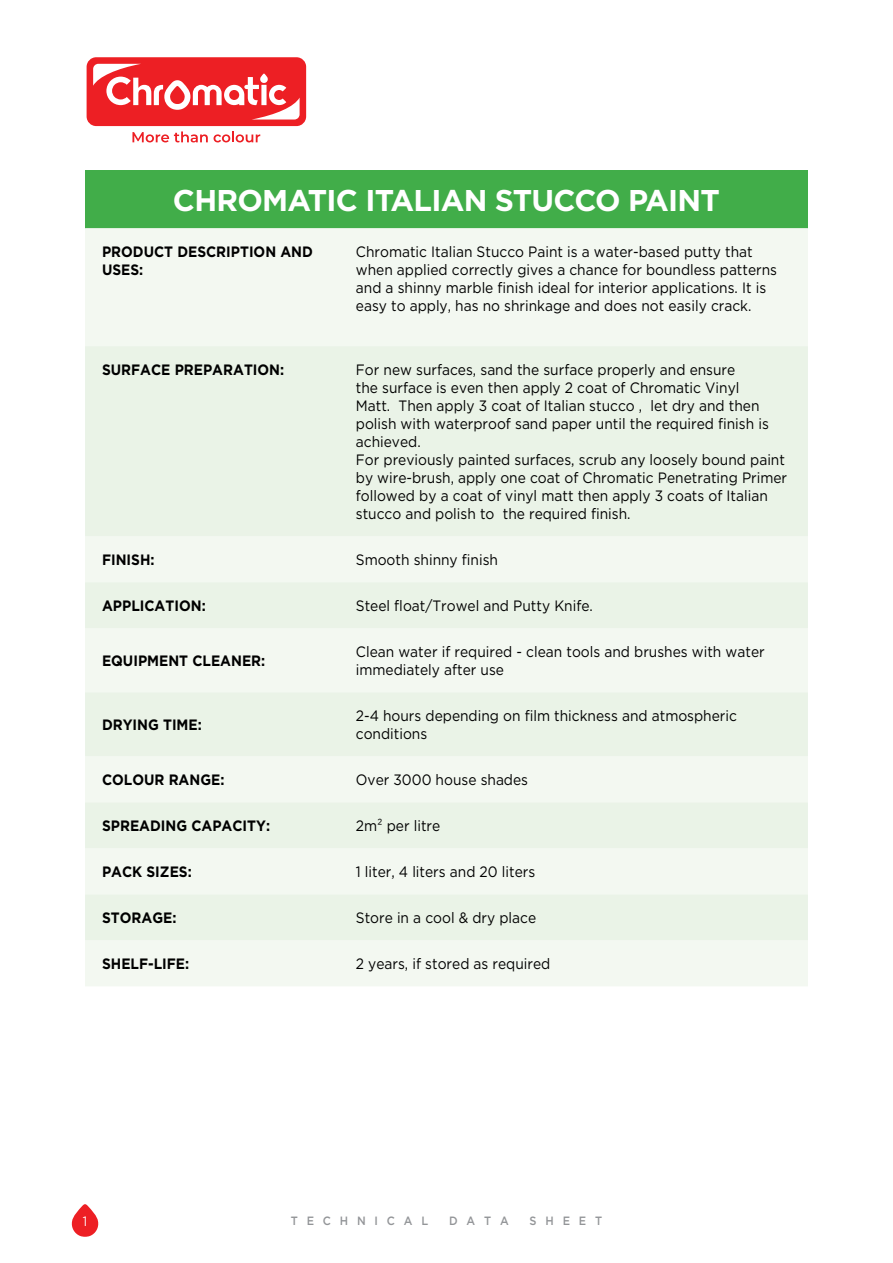
<style>
.page{position:relative;width:893px;height:1263px;background:#fff}
.page>*{position:absolute;margin:0;border:0;box-sizing:border-box;transform-origin:0 0}
.t1{font:700 30px "Gotham";letter-spacing:-.025em;color:#fff}
.t2{font:15px/18px "Gotham";color:#000;scale:.92 1}
.t3{font:700 15px/18px "Gotham";color:#000;scale:.92 1}
.t4{font:13.5px "Gotham";color:#fff;scale:.92 1}
.t5{font:500 12px "Gotham";letter-spacing:.8em;color:#939598;scale:.92 1}
</style>
<div class="page">
<svg style="left:71px;top:1204px;width:28px;height:33px"></svg>
<svg style="left:85px;top:56px;width:223px;height:72px"></svg>
<div style="left:87px;top:57px;width:219px;height:69px;background:#ed1f24;border-radius:10px"></div>
<svg style="left:93px;top:64px;width:207px;height:56px"></svg>
<svg style="left:132px;top:131px;width:76px;height:11px"></svg>
<svg style="left:214px;top:131px;width:46px;height:11px"></svg>
<div style="left:85px;top:170px;width:723px;height:58px;background:#41ad49"></div>
<div style="left:85px;top:228px;width:723px;height:758px;background:#f3f8f1"></div>
<svg style="left:85px;top:346px;width:723px;height:594px;fill:#eaf3e7"></svg>
<h1 class="t1" style="left:173px;top:181px;width:548px">CHROMATIC ITALIAN STUCCO PAINT</h1>
<p class="t3" style="left:102px;top:243px;width:231px">PRODUCT DESCRIPTION AND<br>USES:</p>
<p class="t2" style="left:356px;top:242px;width:459px">Chromatic Italian Stucco Paint is a water-based putty that when applied correctly gives a chance for boundless patterns and a shinny marble finish ideal for interior applications. It is easy to apply, has no shrinkage and does not easily crack.</p>
<p class="t3" style="left:102px;top:361px;width:199px">SURFACE PREPARATION:</p>
<p class="t2" style="left:356px;top:360px;width:470px">For new surfaces, sand the surface properly and ensure<br>the surface is even then apply 2 coat of Chromatic Vinyl<br>Matt. Then apply 3 coat of Italian stucco , let dry and then polish with waterproof sand paper until the required finish is achieved.<br>For previously painted surfaces, scrub any loosely bound paint by wire-brush, apply one coat of Chromatic Penetrating Primer followed by a coat of vinyl matt then apply 3 coats of Italian stucco and polish to the required finish.</p>
<p class="t3" style="left:102px;top:551px;width:59px">FINISH:</p>
<p class="t2" style="left:356px;top:551px;width:156px">Smooth shinny finish</p>
<p class="t3" style="left:102px;top:597px;width:114px">APPLICATION:</p>
<p class="t2" style="left:356px;top:597px;width:259px">Steel float/Trowel and Putty Knife.</p>
<p class="t3" style="left:102px;top:652px;width:179px">EQUIPMENT CLEANER:</p>
<p class="t2" style="left:356px;top:643px;width:446px">Clean water if required - clean tools and brushes with water immediately after use</p>
<p class="t3" style="left:102px;top:716px;width:110px">DRYING TIME:</p>
<p class="t2" style="left:356px;top:707px;width:416px">2-4 hours depending on film thickness and atmospheric conditions</p>
<p class="t3" style="left:102px;top:771px;width:135px">COLOUR RANGE:</p>
<p class="t2" style="left:356px;top:771px;width:189px">Over 3000 house shades</p>
<p class="t3" style="left:102px;top:817px;width:184px">SPREADING CAPACITY:</p>
<p class="t2" style="left:356px;top:817px;width:93px">2m² per litre</p>
<p class="t3" style="left:102px;top:863px;width:99px">PACK SIZES:</p>
<p class="t2" style="left:356px;top:863px;width:196px">1 liter, 4 liters and 20 liters</p>
<p class="t3" style="left:102px;top:909px;width:82px">STORAGE:</p>
<p class="t2" style="left:356px;top:909px;width:198px">Store in a cool &amp; dry place</p>
<p class="t3" style="left:102px;top:955px;width:96px">SHELF-LIFE:</p>
<p class="t2" style="left:356px;top:955px;width:213px">2 years, if stored as required</p>
<p class="t4" style="left:83px;top:1212px;width:6px">1</p>
<p class="t5" style="left:291px;top:1213px;width:151px">TECHNICAL</p>
<p class="t5" style="left:449px;top:1213px;width:66px">DATA</p>
<p class="t5" style="left:530px;top:1213px;width:80px">SHEET</p>
</div>
